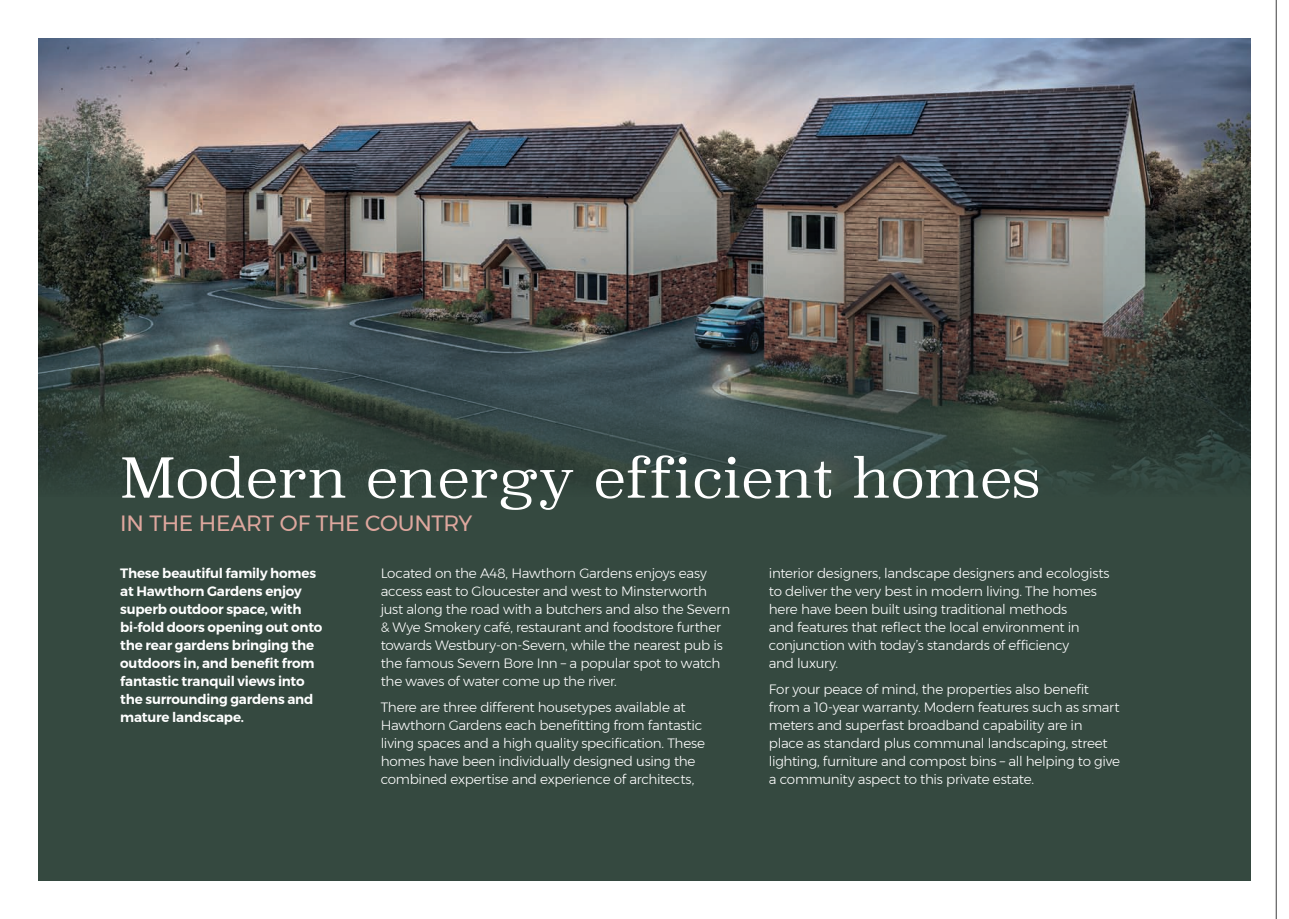
<style>
.page{position:relative;width:1289px;height:919px;background:#fff}
.page>*{position:absolute;margin:0;border:0;box-sizing:border-box;transform-origin:0 0}
.t1{font:300 54.15px "Superclarendon";color:#fff}
.Intro{font:22.05px "Montserrat";letter-spacing:-.02em;color:#dea79e}
.Intro-2{font:300 13.5px/18px "Montserrat";letter-spacing:-.02em;color:#fff}
.Intro-3{font:600 13.5px/18px "Montserrat";letter-spacing:-.015em;color:#fff}
</style>
<div class="page">
<div style="left:38px;top:38px;width:1212px;height:842px;background:#354940"></div>
<img style="left:38px;top:38px;width:1212px;height:452px">
<hr style="left:1275px;top:0;width:1px;height:918px;background:#3e3e3f">
<p class="t1" style="left:120px;top:442px;width:921px">Modern energy efficient homes</p>
<p class="Intro" style="left:120px;top:506px;width:353px">IN THE HEART OF THE COUNTRY</p>
<p class="Intro-2" style="left:381px;top:564px;width:351px">Located on the A48, Hawthorn Gardens enjoys easy access east to Gloucester and west to Minsterworth just along the road with a butchers and also the Severn &amp; Wye Smokery café, restaurant and foodstore further towards Westbury-on-Severn, while the nearest pub is the famous Severn Bore Inn – a popular spot to watch the waves of water come up the river.</p>
<p class="Intro-2" style="left:381px;top:698px;width:326px">There are three different housetypes available at Hawthorn Gardens each benefitting from fantastic living spaces and a high quality specification. These homes have been individually designed using the combined expertise and experience of architects,</p>
<p class="Intro-3" style="left:120px;top:564px;width:204px">These beautiful family homes at Hawthorn Gardens enjoy superb outdoor space, with bi-fold doors opening out onto the rear gardens bringing the outdoors in, and benefit from fantastic tranquil views into the surrounding gardens and mature landscape.</p>
<p class="Intro-2" style="left:769px;top:563px;width:342px">interior designers, landscape designers and ecologists to deliver the very best in modern living. The homes here have been built using traditional methods<br>and features that reflect the local environment in conjunction with today’s standards of efficiency<br>and luxury.</p>
<p class="Intro-2" style="left:769px;top:680px;width:353px">For your peace of mind, the properties also benefit from a 10-year warranty. Modern features such as smart meters and superfast broadband capability are in place as standard plus communal landscaping, street lighting, furniture and compost bins – all helping to give a community aspect to this private estate.</p>
</div>
